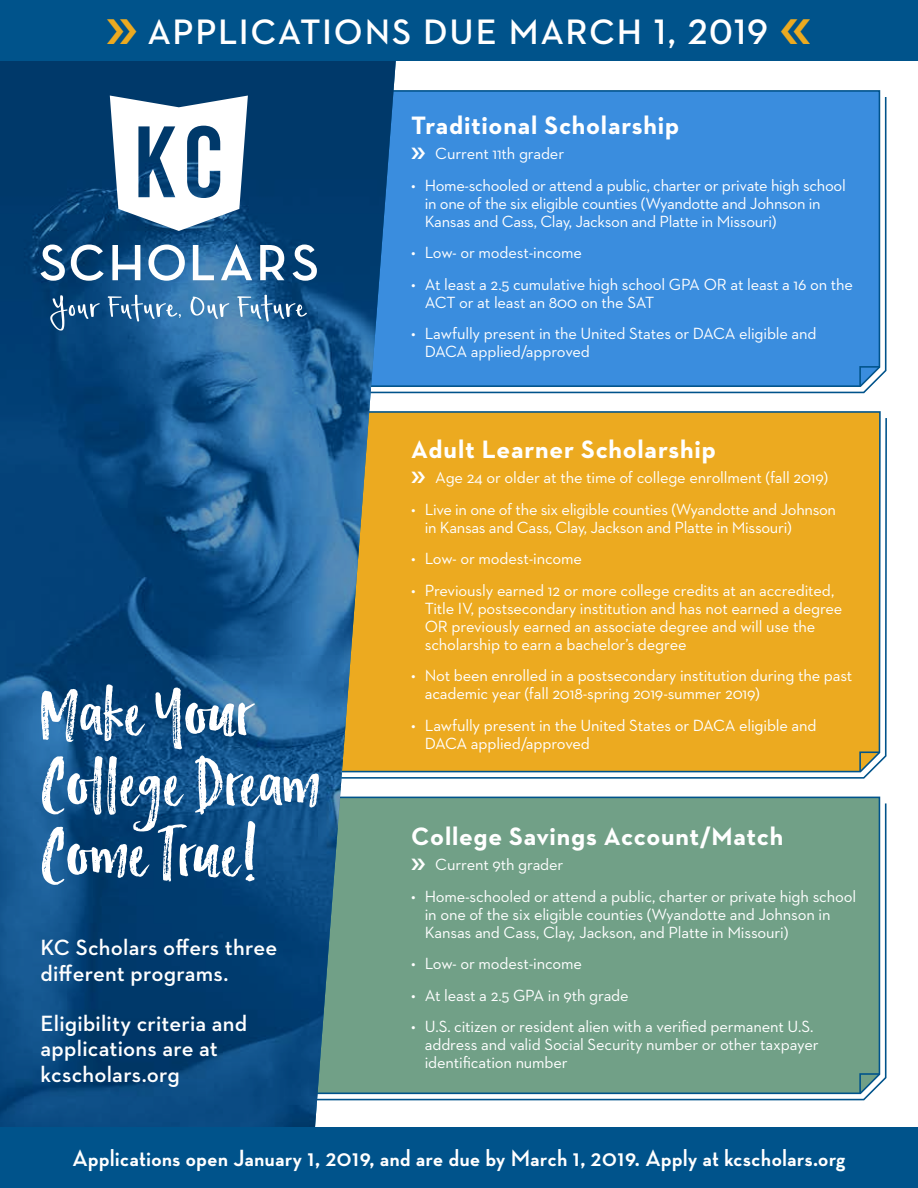
<style>
.page{position:relative;width:918px;height:1188px;background:#fff}
.page>*{position:absolute;margin:0;border:0;box-sizing:border-box;transform-origin:0 0}
.t1{font:67.5px/70.5px "Hello Lucky";letter-spacing:.01em;color:#fff}
.t2{font:600 36px "Neutraface 2 Text";letter-spacing:.04em;color:#fff}
.t3{font:700 25.65px "Neutraface 2 Text";letter-spacing:.03em;color:#fff}
.t4{font:700 23.85px "Neutraface Display";letter-spacing:.025em;color:#fff}
.t5{font:600 22.5px/25.5px "Neutraface 2 Text";letter-spacing:.01em;color:#fff}
.t6{font:16.5px/18px "Neutraface 2 Text";letter-spacing:-.01em;color:#fff}
</style>
<div class="page">
<div style="left:396px;top:95px;width:491px;height:299px;background:#3a8dde"></div>
<div style="left:396px;top:802px;width:491px;height:299px;background:#71a087"></div>
<div style="left:396px;top:416px;width:491px;height:363px;background:#ecaa20"></div>
<svg style="left:0;top:60px;width:396px;height:1068px;background:#1f5780"></svg>
<div style="left:0;top:0;width:918px;height:60px;background:#00538b"></div>
<svg style="left:40px;top:245px;width:25px;height:36px"></svg>
<svg style="left:71px;top:245px;width:33px;height:36px"></svg>
<svg style="left:112px;top:245px;width:28px;height:35px"></svg>
<svg style="left:148px;top:245px;width:37px;height:36px"></svg>
<svg style="left:193px;top:245px;width:21px;height:35px"></svg>
<svg style="left:221px;top:244px;width:31px;height:36px"></svg>
<svg style="left:260px;top:245px;width:24px;height:35px"></svg>
<svg style="left:293px;top:245px;width:24px;height:36px"></svg>
<svg style="left:110px;top:96px;width:138px;height:135px"></svg>
<svg style="left:50px;top:295px;width:50px;height:36px;background:#2f628e"></svg>
<svg style="left:108px;top:295px;width:73px;height:27px;background:#487fae"></svg>
<svg style="left:191px;top:297px;width:38px;height:22px"></svg>
<svg style="left:237px;top:295px;width:70px;height:27px;background:#477aa5"></svg>
<div style="left:0;top:1128px;width:918px;height:60px;background:#00538b"></div>
<svg style="left:412px;top:147px;width:13px;height:12px"></svg>
<svg style="left:412px;top:858px;width:13px;height:12px"></svg>
<svg style="left:412px;top:472px;width:13px;height:11px"></svg>
<h2 class="t2" style="left:147px;top:9px;width:622px">APPLICATIONS DUE MARCH 1, 2019</h2>
<h1 class="t1" style="left:40px;top:685px;width:281px">Make Your<br>College Dream<br>Come True!</h1>
<h3 class="t5" style="left:40px;top:935px;width:238px">KC Scholars offers three different programs.</h3>
<h3 class="t5" style="left:40px;top:1010px;width:208px">Eligibility criteria and applications are at kcscholars.org</h3>
<h3 class="t3" style="left:411px;top:109px;width:269px">Traditional Scholarship</h3>
<p class="t6" style="left:435px;top:144px;width:130px">Current 11th grader</p>
<p class="t6" style="left:425px;top:176px;width:423px;text-indent:-13px">• Home-schooled or attend a public, charter or private high school in one of the six eligible counties (Wyandotte and Johnson in<br>Kansas and Cass, Clay, Jackson and Platte in Missouri)</p>
<p class="t6" style="left:411px;top:243px;width:172px">• Low- or modest-income</p>
<p class="t6" style="left:425px;top:275px;width:430px;text-indent:-13px">• At least a 2.5 cumulative high school GPA OR at least a 16 on the<br>ACT or at least an 800 on the SAT</p>
<p class="t6" style="left:425px;top:324px;width:393px;text-indent:-13px">• Lawfully present in the United States or DACA eligible and<br>DACA applied/approved</p>
<h3 class="t3" style="left:411px;top:433px;width:306px">Adult Learner Scholarship</h3>
<p class="t6" style="left:435px;top:468px;width:394px">Age 24 or older at the time of college enrollment (fall 2019)</p>
<p class="t6" style="left:425px;top:500px;width:413px;text-indent:-13px">• Live in one of the six eligible counties (Wyandotte and Johnson in Kansas and Cass, Clay, Jackson and Platte in Missouri)</p>
<p class="t6" style="left:411px;top:549px;width:172px">• Low- or modest-income</p>
<p class="t6" style="left:425px;top:581px;width:419px;text-indent:-13px">• Previously earned 12 or more college credits at an accredited, Title IV, postsecondary institution and has not earned a degree OR previously earned an associate degree and will use the scholarship to earn a bachelor’s degree</p>
<p class="t6" style="left:425px;top:666px;width:429px;text-indent:-13px">• Not been enrolled in a postsecondary institution during the past academic year (fall 2018-spring 2019-summer 2019)</p>
<p class="t6" style="left:425px;top:716px;width:393px;text-indent:-13px">• Lawfully present in the United States or DACA eligible and<br>DACA applied/approved</p>
<h3 class="t3" style="left:411px;top:820px;width:374px">College Savings Account/Match</h3>
<p class="t6" style="left:435px;top:855px;width:130px">Current 9th grader</p>
<p class="t6" style="left:425px;top:887px;width:433px;text-indent:-13px">• Home-schooled or attend a public, charter or private high school in one of the six eligible counties (Wyandotte and Johnson in<br>Kansas and Cass, Clay, Jackson, and Platte in Missouri)</p>
<p class="t6" style="left:411px;top:954px;width:172px">• Low- or modest-income</p>
<p class="t6" style="left:411px;top:986px;width:219px">• At least a 2.5 GPA in 9th grade</p>
<p class="t6" style="left:425px;top:1017px;width:395px;text-indent:-13px">• U.S. citizen or resident alien with a verified permanent U.S. address and valid Social Security number or other taxpayer identification number</p>
<h3 class="t4" style="left:72px;top:1144px;width:775px">Applications open January 1, 2019, and are due by March 1, 2019. Apply at kcscholars.org</h3>
</div>
